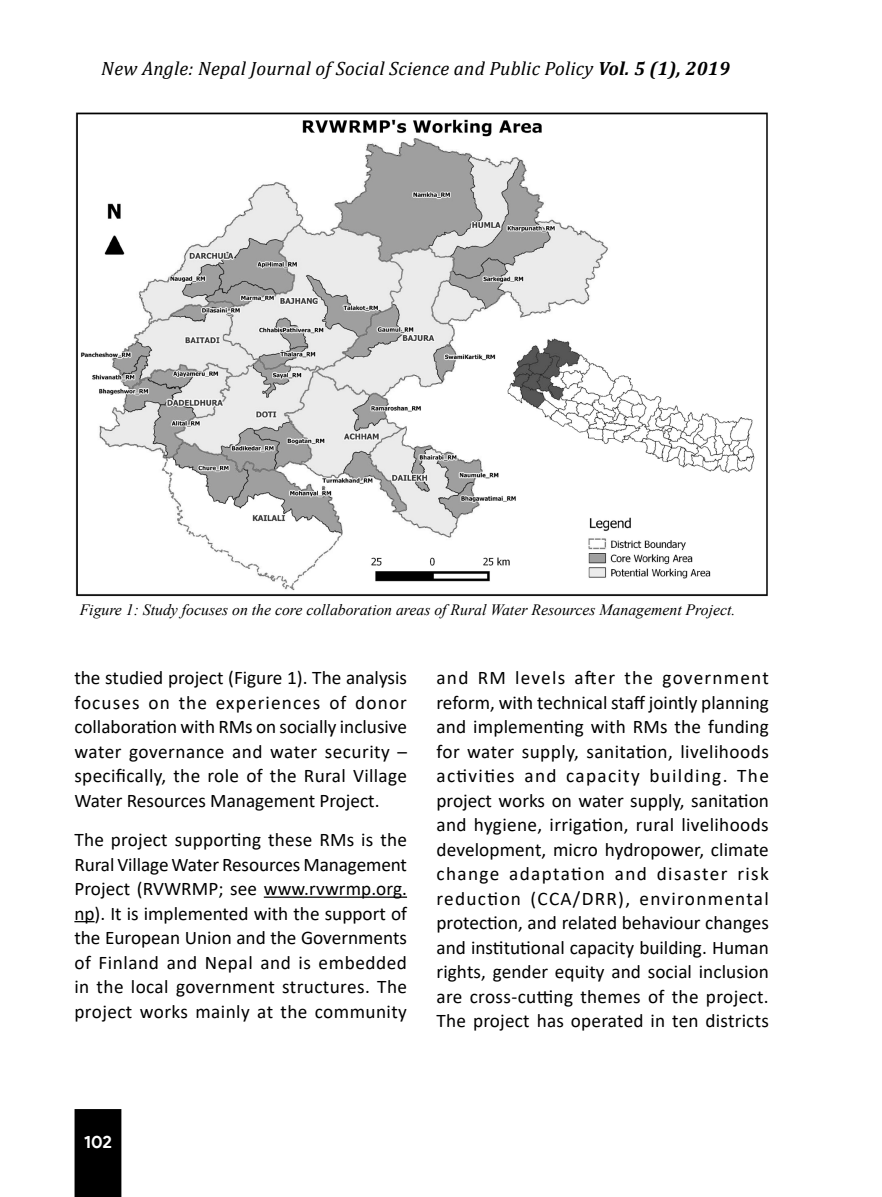
<style>
.page{position:relative;width:882px;height:1197px;background:#fff}
.page>*{position:absolute;margin:0;border:0;box-sizing:border-box;transform-origin:0 0}
.t1{font:19.25px/24.5px "Calibri";letter-spacing:.01em;color:#000;text-align:justify}
.t2{font:italic 19.25px "Cambria";letter-spacing:.005em;color:#000}
.t3{font:700 17.5px "Product Sans";color:#fff}
.t4{font:17.5px "Cambria";color:#fff}
.t5{font:italic 15.75px "Times New Roman";color:#000}
.s1{font-weight:700}
</style>
<div class="page">
<div style="left:75px;top:1109px;width:46px;height:88px;background:#000"></div>
<hr style="left:264px;top:897px;width:143px;height:1px;background:#000">
<svg style="left:74px;top:921px;width:21px;height:1px"></svg>
<img style="left:75px;top:112px;width:693px;height:485px">
<p class="t2" style="left:101px;top:55px;width:630px">New Angle: Nepal Journal of Social Science and Public Policy <span class="s1">Vol. 5 (1), 2019</span></p>
<p class="t2" style="left:75px;top:57px;width:696px">New Angle: N pal Journal of Social Science and Public Pol y <span class="s1">Vol. 5(1), December 2018</span></p>
<p class="t5" style="left:80px;top:599px;width:657px">Figure 1: Study focuses on the core collaboration areas of Rural Water Resources Management Project.</p>
<p class="t1" style="left:74px;top:665px;width:334px">the studied project (Figure 1). The analysis focuses on the experiences of donor collaboration with RMs on socially inclusive water governance and water security – specifically, the role of the Rural Village Water Resources Management Project.</p>
<p class="t1" style="left:74px;top:827px;width:334px">The project supporting these RMs is the Rural Village Water Resources Management Project (RVWRMP; see www.rvwrmp.org. np). It is implemented with the support of the European Union and the Governments of Finland and Nepal and is embedded in the local government structures. The project works mainly at the community</p>
<p class="t1" style="left:437px;top:665px;width:334px">and RM levels after the government reform, with technical staff jointly planning and implementing with RMs the funding for water supply, sanitation, livelihoods activities and capacity building. The project works on water supply, sanitation and hygiene, irrigation, rural livelihoods development, micro hydropower, climate change adaptation and disaster risk reduction (CCA/DRR), environmental protection, and related behaviour changes and institutional capacity building. Human rights, gender equity and social inclusion are cross-cutting themes of the project.<br>The project has operated in ten districts</p>
<p class="t4" style="left:87px;top:1120px;width:11px">4</p>
<p class="t3" style="left:84px;top:1131px;width:30px">102</p>
</div>
